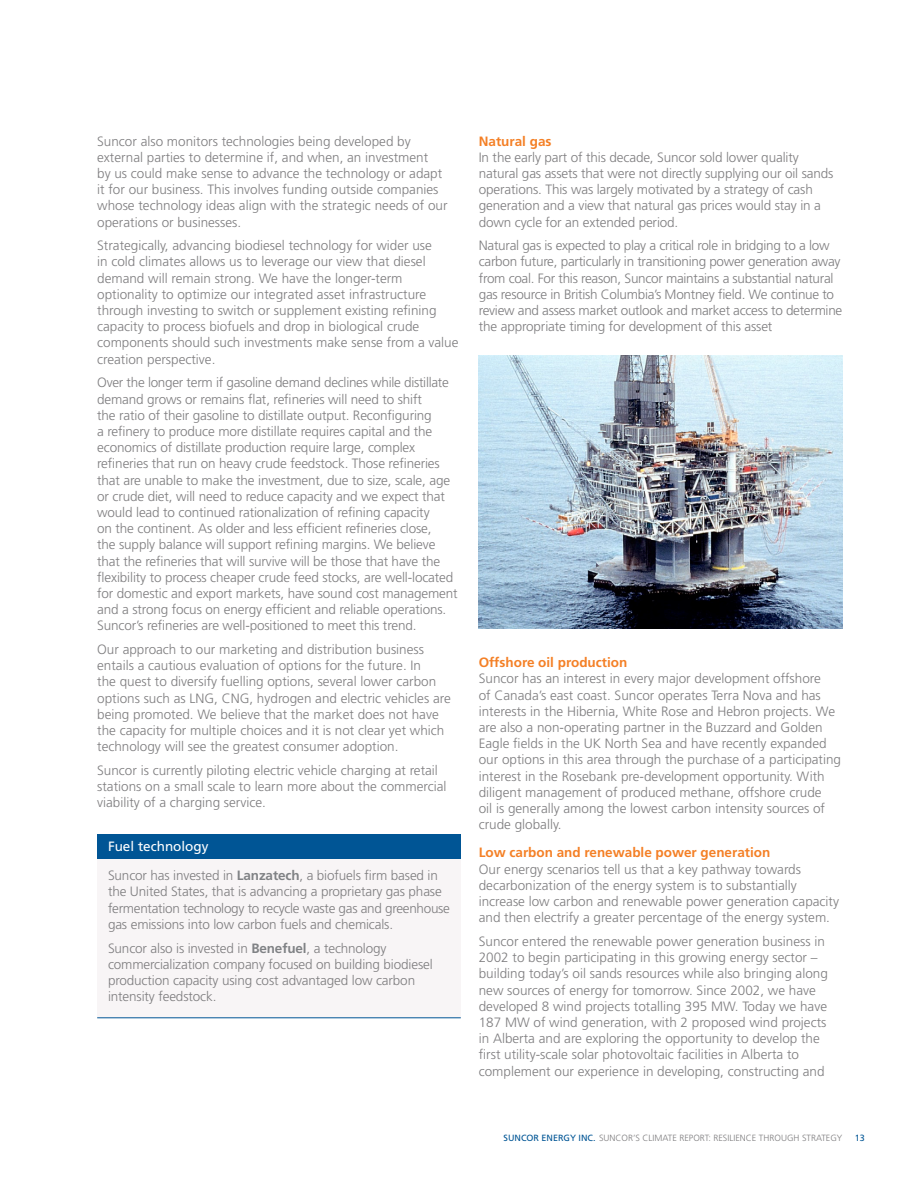
<style>
.page{position:relative;width:918px;height:1188px;background:#fff}
.page>*{position:absolute;margin:0;border:0;box-sizing:border-box;transform-origin:0 0}
.Body_text{font:300 13.5px/16.2px "Frutiger";color:#7e7d7f}
.Body_text-2{font:300 13.5px/16.2px "Frutiger";letter-spacing:-.02em;color:#7e7d7f}
.Subheading_1{font:700 13.5px "Frutiger";color:#f48026}
.Subheading_2{font:13.5px "Frutiger";color:#fff}
.t1{font:300 9px "Frutiger";color:#7e7d7f}
.t2{font:9px "Frutiger";color:#005595}
.s1{font-weight:700;color:#808285}
.s2{font-weight:400;color:#005595}
</style>
<div class="page">
<img style="left:479px;top:356px;width:363px;height:273px">
<div style="left:97px;top:859px;width:364px;height:158px;background:#f8f5f6"></div>
<div style="left:97px;top:834px;width:364px;height:25px;background:#005595"></div>
<hr style="left:97px;top:1017px;width:364px;height:1px;background:#005595">
<p class="Body_text" style="left:97px;top:133px;width:352px">Suncor also monitors technologies being developed by external parties to determine if, and when, an investment<br>by us could make sense to advance the technology or adapt it for our business. This involves funding outside companies whose technology ideas align with the strategic needs of our operations or businesses.</p>
<p class="Body_text" style="left:97px;top:237px;width:363px">Strategically, advancing biodiesel technology for wider use<br>in cold climates allows us to leverage our view that diesel demand will remain strong. We have the longer-term optionality to optimize our integrated asset infrastructure through investing to switch or supplement existing refining capacity to process biofuels and drop in biological crude components should such investments make sense from a value creation perspective.</p>
<p class="Body_text" style="left:97px;top:375px;width:362px">Over the longer term if gasoline demand declines while distillate demand grows or remains flat, refineries will need to shift<br>the ratio of their gasoline to distillate output. Reconfiguring<br>a refinery to produce more distillate requires capital and the economics of distillate production require large, complex refineries that run on heavy crude feedstock. Those refineries that are unable to make the investment, due to size, scale, age or crude diet, will need to reduce capacity and we expect that would lead to continued rationalization of refining capacity<br>on the continent. As older and less efficient refineries close,<br>the supply balance will support refining margins. We believe that the refineries that will survive will be those that have the flexibility to process cheaper crude feed stocks, are well-located for domestic and export markets, have sound cost management and a strong focus on energy efficient and reliable operations.<br>Suncor’s refineries are well-positioned to meet this trend.</p>
<p class="Body_text" style="left:97px;top:641px;width:355px">Our approach to our marketing and distribution business entails a cautious evaluation of options for the future. In<br>the quest to diversify fuelling options, several lower carbon options such as LNG, CNG, hydrogen and electric vehicles are being promoted. We believe that the market does not have the capacity for multiple choices and it is not clear yet which technology will see the greatest consumer adoption.</p>
<p class="Body_text" style="left:97px;top:762px;width:351px">Suncor is currently piloting electric vehicle charging at retail stations on a small scale to learn more about the commercial viability of a charging service.</p>
<p class="Subheading_2" style="left:108px;top:839px;width:102px">Fuel technology</p>
<p class="Body_text" style="left:108px;top:867px;width:344px">Suncor has invested in <span class="s1">Lanzatech</span>, a biofuels firm based in the United States, that is advancing a proprietary gas phase fermentation technology to recycle waste gas and greenhouse gas emissions into low carbon fuels and chemicals.</p>
<p class="Body_text" style="left:108px;top:940px;width:326px">Suncor also is invested in <span class="s1">Benefuel</span>, a technology commercialization company focused on building biodiesel production capacity using cost advantaged low carbon intensity feedstock.</p>
<p class="Subheading_1" style="left:479px;top:133px;width:74px">Natural gas</p>
<p class="Body_text" style="left:479px;top:149px;width:356px">In the early part of this decade, Suncor sold lower quality natural gas assets that were not directly supplying our oil sands operations. This was largely motivated by a strategy of cash generation and a view that natural gas prices would stay in a down cycle for an extended period.</p>
<p class="Body_text-2" style="left:479px;top:237px;width:365px">Natural gas is expected to play a critical role in bridging to a low carbon future, particularly in transitioning power generation away from coal. For this reason, Suncor maintains a substantial natural gas resource in British Columbia’s Montney field. We continue to review and assess market outlook and market access to determine the appropriate timing for development of this asset</p>
<p class="Subheading_1" style="left:479px;top:655px;width:150px">Offshore oil production</p>
<p class="Body_text" style="left:479px;top:671px;width:364px">Suncor has an interest in every major development offshore<br>of Canada’s east coast. Suncor operates Terra Nova and has interests in the Hibernia, White Rose and Hebron projects. We are also a non-operating partner in the Buzzard and Golden Eagle fields in the UK North Sea and have recently expanded our options in this area through the purchase of a participating interest in the Rosebank pre-development opportunity. With diligent management of produced methane, offshore crude<br>oil is generally among the lowest carbon intensity sources of crude globally.</p>
<p class="Subheading_1" style="left:479px;top:845px;width:293px">Low carbon and renewable power generation</p>
<p class="Body_text" style="left:479px;top:861px;width:362px">Our energy scenarios tell us that a key pathway towards decarbonization of the energy system is to substantially increase low carbon and renewable power generation capacity and then electrify a greater percentage of the energy system.</p>
<p class="Body_text" style="left:479px;top:933px;width:351px">Suncor entered the renewable power generation business in 2002 to begin participating in this growing energy sector – building today’s oil sands resources while also bringing along new sources of energy for tomorrow. Since 2002, we have developed 8 wind projects totalling 395 MW. Today we have 187 MW of wind generation, with 2 proposed wind projects in Alberta and are exploring the opportunity to develop the first utility-scale solar photovoltaic facilities in Alberta to complement our experience in developing, constructing and</p>
<p class="t1" style="left:504px;top:1133px;width:340px"><span class="s2">SUNCOR ENERGY INC.</span> SUNCOR’S CLIMATE REPORT: RESILIENCE THROUGH STRATEGY</p>
<p class="t2" style="left:855px;top:1133px;width:12px">13</p>
</div>
